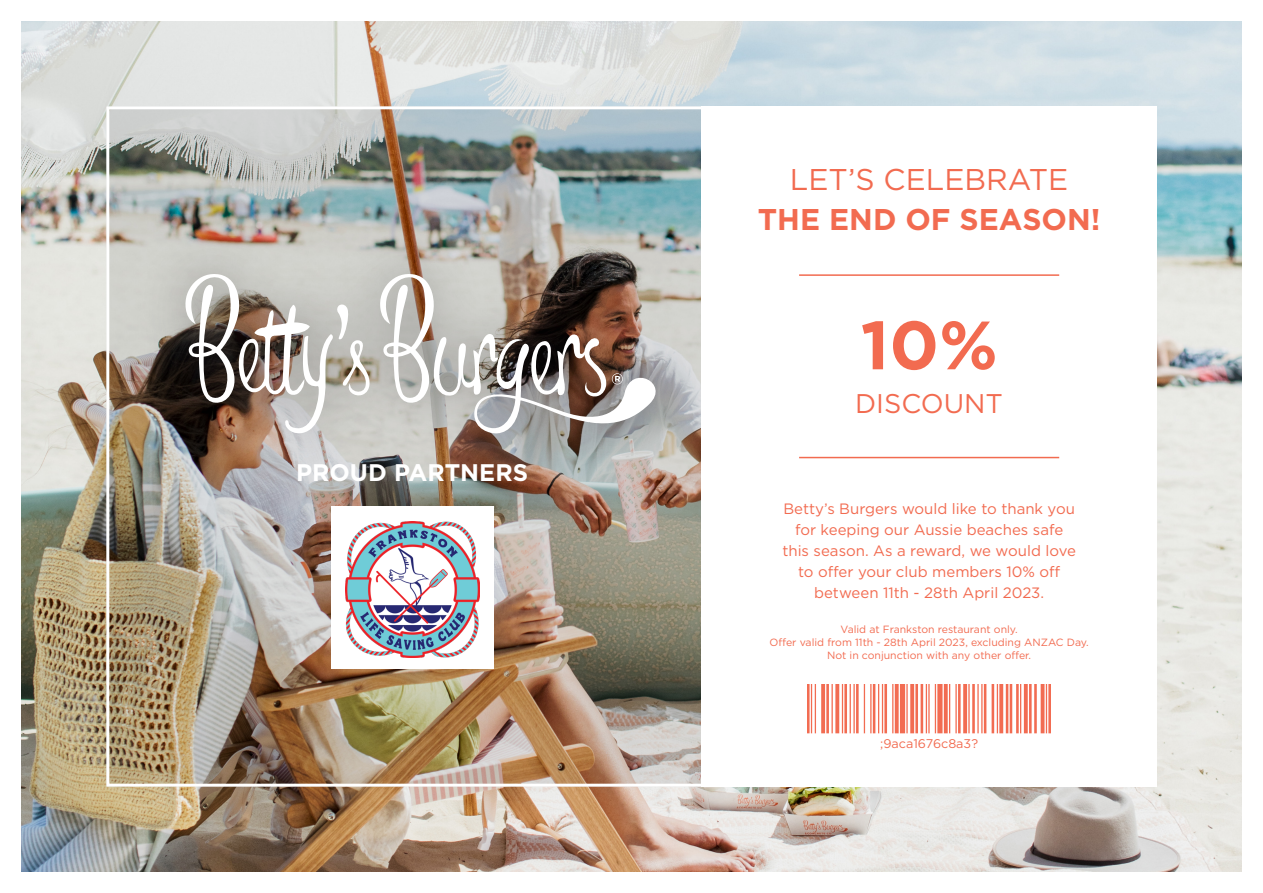
<style>
.page{position:relative;width:1263px;height:893px;background:#fff}
.page>*{position:absolute;margin:0;border:0;box-sizing:border-box;transform-origin:0 0}
.t1{font:700 68.25px "Gotham";color:#f26b50}
.t2{font:700 30px/39.6px "Gotham";color:#f26b50;text-align:center}
.t3{font:27px "Gotham";color:#f26b50}
.t4{font:700 24px "Gotham";color:#fff}
.t5{font:15px/21px "Gotham";color:#f26b50;text-align:center}
.t6{font:12.6px "Gotham";color:#f26b50}
.t7{font:10.5px "Gotham";color:#f26b50}
.s1{font-weight:400}
</style>
<div class="page">
<img style="left:21px;top:21px;width:1221px;height:851px">
<img style="left:110px;top:110px;width:592px;height:673px">
<div style="left:702px;top:106px;width:455px;height:681px;background:#fff"></div>
<div style="left:140px;top:229px;width:560px;height:249px;background:#231f20;opacity:.6"></div>
<svg style="left:183px;top:271px;width:187px;height:163px"></svg>
<svg style="left:377px;top:271px;width:294px;height:164px;background:#a29992"></svg>
<div style="left:331px;top:507px;width:162px;height:162px;background:#fff"></div>
<img style="left:345px;top:521px;width:134px;height:136px">
<hr style="left:799px;top:274px;width:260px;height:2px;background:#f26b50">
<hr style="left:799px;top:457px;width:260px;height:1px;background:#f26b50">
<img style="left:807px;top:684px;width:244px;height:50px">
<p class="t4" style="left:296px;top:456px;width:233px">PROUD PARTNERS</p>
<p class="t2" style="left:758px;top:160px;width:344px"><span class="s1">LET’S CELEBRATE<br></span>THE END OF SEASON!</p>
<p class="t1" style="left:860px;top:300px;width:139px">10%</p>
<p class="t3" style="left:855px;top:386px;width:149px">DISCOUNT</p>
<p class="t5" style="left:782px;top:498px;width:295px">Betty’s Burgers would like to thank you for keeping our Aussie beaches safe this season. As a reward, we would love to offer your club members 10% off between 11th - 28th April 2023.</p>
<p class="t7" style="left:840px;top:623px;width:179px">Valid at Frankston restaurant only.</p>
<p class="t7" style="left:769px;top:635px;width:321px">Offer valid from 11th - 28th April 2023, excluding ANZAC Day.</p>
<p class="t7" style="left:827px;top:648px;width:206px">Not in conjunction with any other offer.</p>
<p class="t6" style="left:880px;top:735px;width:99px">;9aca1676c8a3?</p>
</div>
